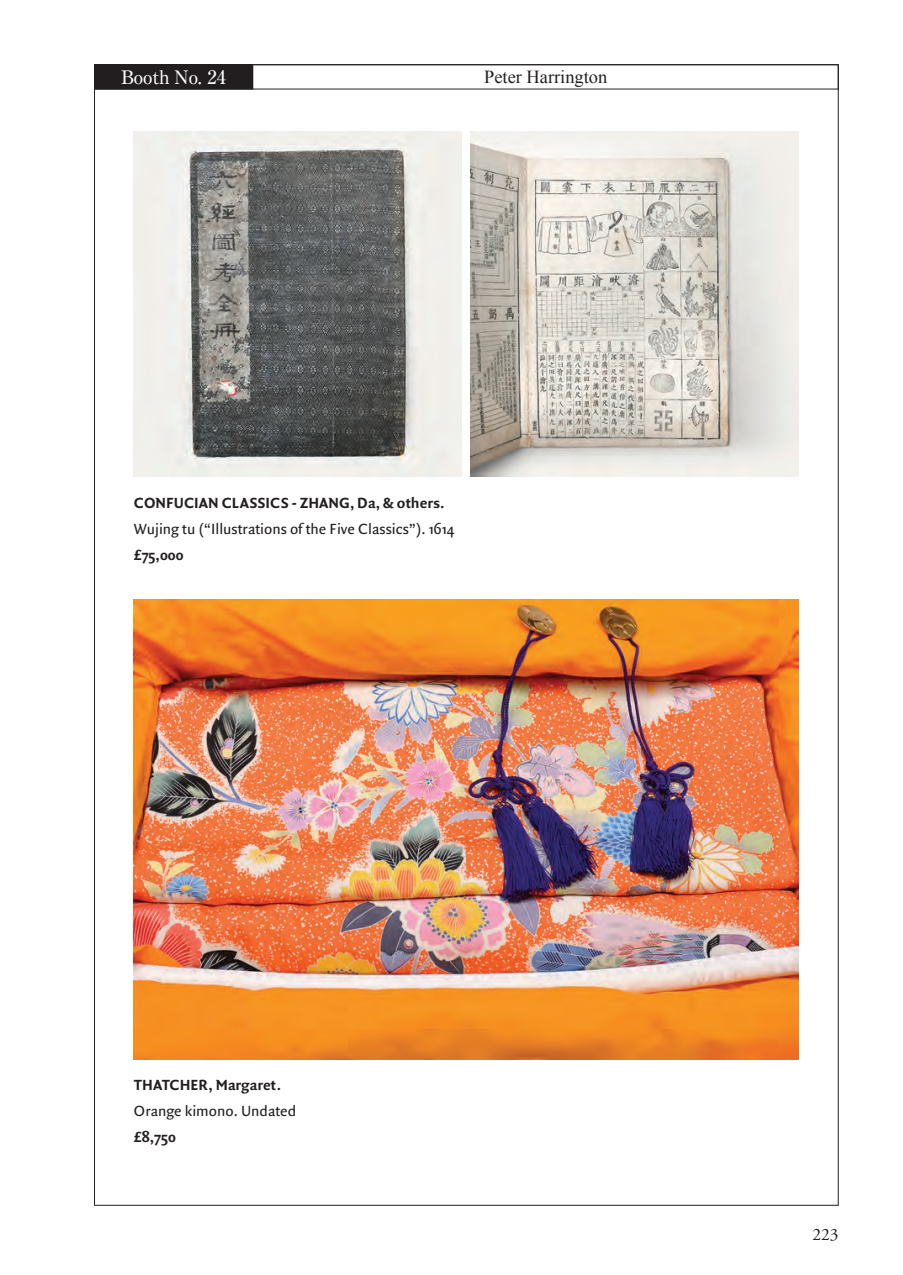
<style>
.page{position:relative;width:903px;height:1275px;background:#fff}
.page>*{position:absolute;margin:0;border:0;box-sizing:border-box;transform-origin:0 0}
.t1{font:500 18.55px "Ryumin Pro";color:#fff}
.t2{font:18.38px "Times New Roman";color:#231f20}
.t3{font:17.32px "Adobe Garamond Pro";color:#231f20}
.t4{font:15.75px "Quadraat Sans OT";color:#231f20}
.t5{font:15.75px "Quadraat Sans OT Bld";color:#231f20}
</style>
<div class="page">
<img style="left:134px;top:599px;width:665px;height:460px">
<img style="left:134px;top:131px;width:328px;height:345px">
<img style="left:471px;top:131px;width:328px;height:345px">
<div style="left:94px;top:64px;width:744px;height:25px;border:1px solid #231f20"></div>
<div style="left:94px;top:65px;width:159px;height:24px;background:#221e1f"></div>
<div style="left:94px;top:64px;width:159px;height:25px;border:1px solid #231f20"></div>
<p class="t1" style="left:121px;top:62px;width:107px">Booth No. 24</p>
<p class="t2" style="left:484px;top:65px;width:124px">Peter Harrington</p>
<p class="t5" style="left:134px;top:491px;width:312px">CONFUCIAN CLASSICS - ZHANG, Da, &amp; others.</p>
<p class="t4" style="left:134px;top:518px;width:322px">Wujing tu (“Illustrations of the Five Classics”). 1614</p>
<p class="t5" style="left:134px;top:544px;width:51px">£75,000</p>
<p class="t5" style="left:134px;top:1074px;width:149px">THATCHER, Margaret.</p>
<p class="t4" style="left:134px;top:1100px;width:164px">Orange kimono. Undated</p>
<p class="t5" style="left:134px;top:1126px;width:43px">£8,750</p>
<p class="t3" style="left:812px;top:1224px;width:28px">223</p>
</div>
